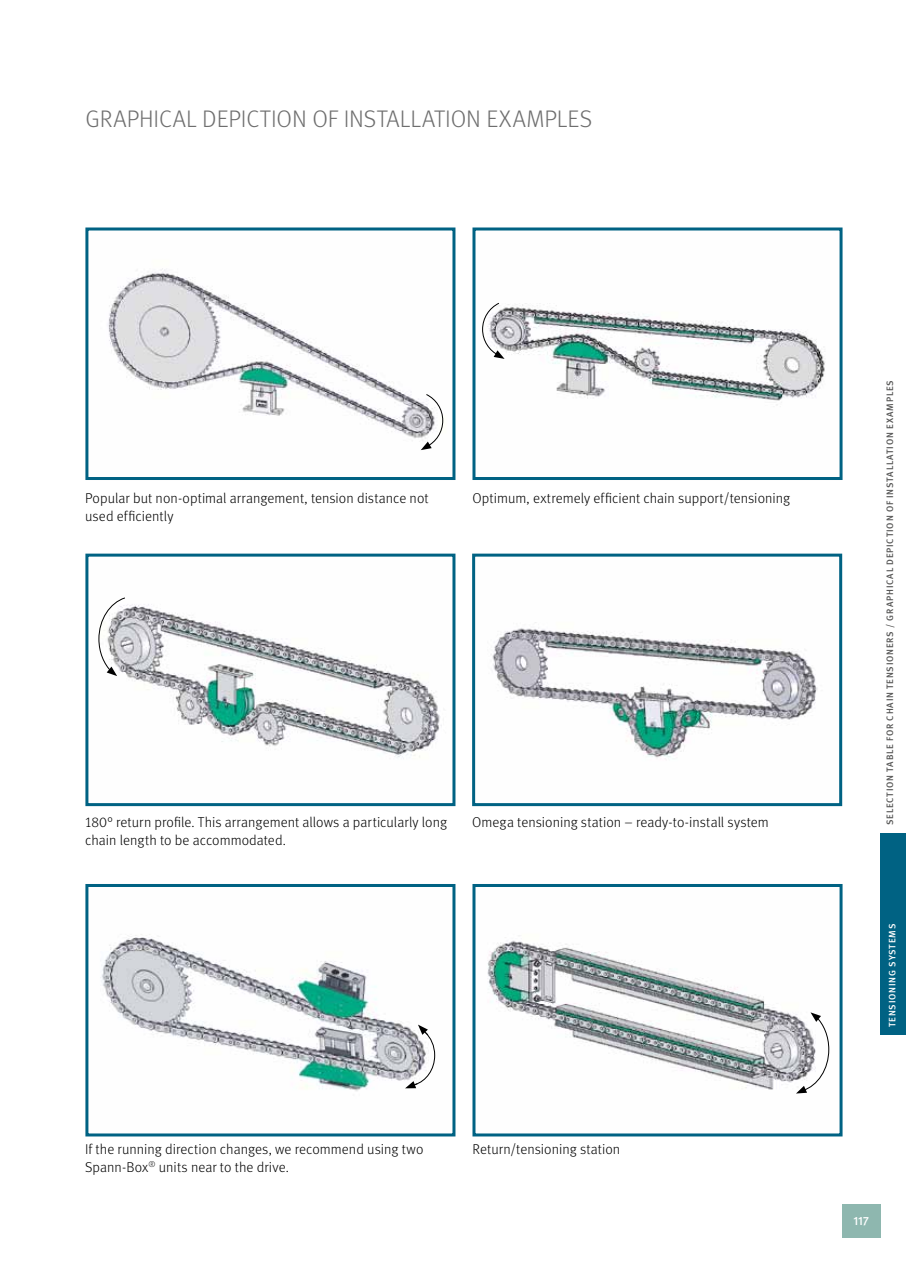
<style>
.page{position:relative;width:906px;height:1263px;background:#fff}
.page>*{position:absolute;margin:0;border:0;box-sizing:border-box;transform-origin:0 0}
.t1{font:300 24px "Meta";color:#6e6e6e}
.t2{font:300 14.25px/18px "Meta";letter-spacing:.005em;color:#000}
.t3{font:12px "Meta Medium Expert";color:#fff}
.t4{font:500 9.3px "Meta";letter-spacing:.09em;color:#565655}
.t5{font:500 9.3px "Meta";letter-spacing:.085em;color:#fff}
.s1{font-family:"Meta Light LF";font-weight:400}
</style>
<div class="page">
<div style="left:880px;top:833px;width:26px;height:202px;background:#006283"></div>
<img style="left:504px;top:303px;width:321px;height:102px">
<div style="left:472px;top:227px;width:370px;height:253px;border:3px solid #006283"></div>
<img style="left:108px;top:268px;width:336px;height:170px">
<div style="left:85px;top:227px;width:370px;height:253px;border:3px solid #006283"></div>
<img style="left:100px;top:934px;width:336px;height:157px">
<div style="left:85px;top:884px;width:370px;height:252px;border:3px solid #006283"></div>
<img style="left:492px;top:622px;width:326px;height:136px">
<div style="left:472px;top:554px;width:370px;height:252px;border:3px solid #006283"></div>
<svg style="left:482px;top:303px;width:22px;height:56px"></svg>
<img style="left:126px;top:604px;width:316px;height:155px">
<div style="left:85px;top:554px;width:370px;height:252px;border:3px solid #006283"></div>
<svg style="left:98px;top:597px;width:28px;height:79px"></svg>
<img style="left:487px;top:940px;width:343px;height:154px">
<div style="left:472px;top:884px;width:370px;height:252px;border:3px solid #006283"></div>
<svg style="left:796px;top:1012px;width:33px;height:81px"></svg>
<svg style="left:405px;top:1024px;width:30px;height:64px"></svg>
<svg style="left:421px;top:393px;width:22px;height:57px"></svg>
<div style="left:842px;top:1204px;width:38px;height:33px;background:#8eb7af"></div>
<h1 class="t1" style="left:85px;top:105px;width:508px">GRAPH ICAL DEPICTION OF INSTALLATION EXAMPLES</h1>
<p class="t2" style="left:85px;top:489px;width:345px">Popular but non-optimal arrangement, tension distance not used efficiently</p>
<p class="t2" style="left:472px;top:489px;width:319px">Optimum, extremely efficient chain support/tensioning</p>
<p class="t2" style="left:85px;top:813px;width:363px"><span class="s1">180</span>° return profile. This arrangement allows a particularly long chain length to be accommodated.</p>
<p class="t2" style="left:472px;top:813px;width:298px">Omega tensioning station – ready-to-install system</p>
<p class="t2" style="left:85px;top:1140px;width:340px">If the running direction changes, we recommend using two</p>
<p class="t2" style="left:472px;top:1140px;width:149px">Return/tensioning station</p>
<p class="t2" style="left:85px;top:1158px;width:205px">Spann-Box<sup>®</sup> units near to the drive.</p>
<p class="t4" style="left:884px;top:825px;width:446px;rotate:-90deg">Selection table for chain tensioners / GRAPHICAL DEPICTION OF INSTALLATION EXAMPLES</p>
<p class="t5" style="left:886px;top:1027px;width:105px;rotate:-90deg">TENSIONING SYSTEMS</p>
<p class="t3" style="left:853px;top:1214px;width:17px">117</p>
</div>
